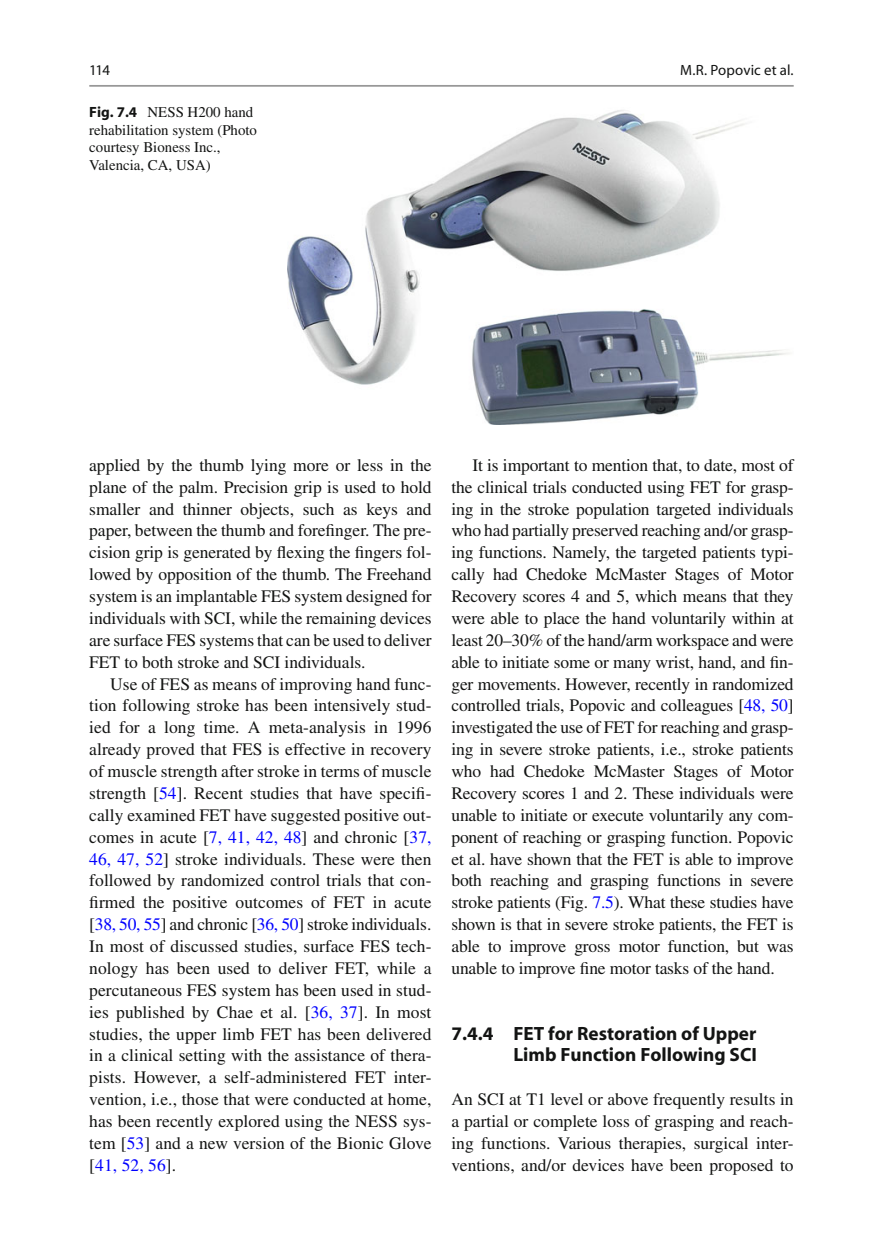
<style>
.page{position:relative;width:883px;height:1260px;background:#fff}
.page>*{position:absolute;margin:0;border:0;box-sizing:border-box;transform-origin:0 0}
.t1{font:700 19.25px/21.9px "Myriad";color:#131413;text-align:right}
.t2{font:17.5px/21.9px "Times";letter-spacing:-.005em;color:#131413;text-align:justify}
.t3{font:14.88px/17.5px "Times";color:#131413}
.t4{font:14.88px "Myriad";letter-spacing:.005em;color:#131413}
.s1{font-family:"Myriad";font-weight:700}
.s2{color:#00f}
</style>
<div class="page">
<hr style="left:89px;top:85px;width:705px;height:2px;background:#989898">
<img style="left:288px;top:110px;width:502px;height:315px">
<p class="t4" style="left:89px;top:64px;width:22px">114</p>
<p class="t4" style="left:680px;top:64px;width:115px">M.R. Popovic et al.</p>
<p class="t3" style="left:89px;top:105px;width:169px"><span class="s1">Fig. 7.4</span> NESS H200 hand rehabilitation system (Photo courtesy Bioness Inc.,<br>Valencia, CA, USA)</p>
<p class="t2" style="left:89px;top:456px;width:344px">applied by the thumb lying more or less in the plane of the palm. Precision grip is used to hold smaller and thinner objects, such as keys and paper, between the thumb and forefinger. The pre&shy;cision grip is generated by flexing the fingers fol&shy;lowed by opposition of the thumb. The Freehand system is an implantable FES system designed for individuals with SCI, while the remaining devices are surface FES systems that can be used to deliver FET to both stroke and SCI individuals.</p>
<p class="t2" style="left:89px;top:674px;width:344px;text-indent:21px">Use of FES as means of improving hand func&shy;tion following stroke has been intensively stud&shy;ied for a long time. A meta-analysis in 1996 already proved that FES is effective in recovery of muscle strength after stroke in terms of muscle strength [ <span class="s2">54</span> ] . Recent studies that have specifi&shy;cally examined FET have suggested positive out&shy;comes in acute [ <span class="s2">7, 41, 42, 48</span> ] and chronic [ <span class="s2">37, 46, 47, 52</span> ] stroke individuals. These were then followed by randomized control trials that con&shy;firmed the positive outcomes of FET in acute [ <span class="s2">38, 50, 55</span> ] and chronic [ <span class="s2">36, 50</span> ] stroke individuals.<br>In most of discussed studies, surface FES tech&shy;nology has been used to deliver FET, while a percutaneous FES system has been used in stud&shy;ies published by Chae et al. [ <span class="s2">36, 37</span> ] . In most studies, the upper limb FET has been delivered in a clinical setting with the assistance of thera&shy;pists. However, a self-administered FET inter&shy;vention, i.e., those that were conducted at home, has been recently explored using the NESS sys&shy;tem [ <span class="s2">53</span> ] and a new version of the Bionic Glove [ <span class="s2">41, 52, 56</span> ] .</p>
<p class="t2" style="left:451px;top:456px;width:344px;text-indent:21px">It is important to mention that, to date, most of the clinical trials conducted using FET for grasp&shy;ing in the stroke population targeted individuals who had partially preserved reaching and/or grasp&shy;ing functions. Namely, the targeted patients typi&shy;cally had Chedoke McMaster Stages of Motor Recovery scores 4 and 5, which means that they were able to place the hand voluntarily within at least 20–30% of the hand/arm workspace and were able to initiate some or many wrist, hand, and fin&shy;ger movements. However, recently in randomized controlled trials, Popovic and colleagues [ <span class="s2">48, 50</span> ] investigated the use of FET for reaching and grasp&shy;ing in severe stroke patients, i.e., stroke patients who had Chedoke McMaster Stages of Motor Recovery scores 1 and 2. These individuals were unable to initiate or execute voluntarily any com&shy;ponent of reaching or grasping function. Popovic et al. have shown that the FET is able to improve both reaching and grasping functions in severe stroke patients (Fig. <span class="s2">7.5</span> ). What these studies have shown is that in severe stroke patients, the FET is able to improve gross motor function, but was unable to improve fine motor tasks of the hand.</p>
<p class="t1" style="left:451px;top:1024px;width:307px">7.4.4 FET for Restoration of Upper<br>Limb Function Following SCI</p>
<p class="t2" style="left:451px;top:1090px;width:344px">An SCI at T1 level or above frequently results in a partial or complete loss of grasping and reach&shy;ing functions. Various therapies, surgical inter&shy;ventions, and/or devices have been proposed to</p>
</div>
